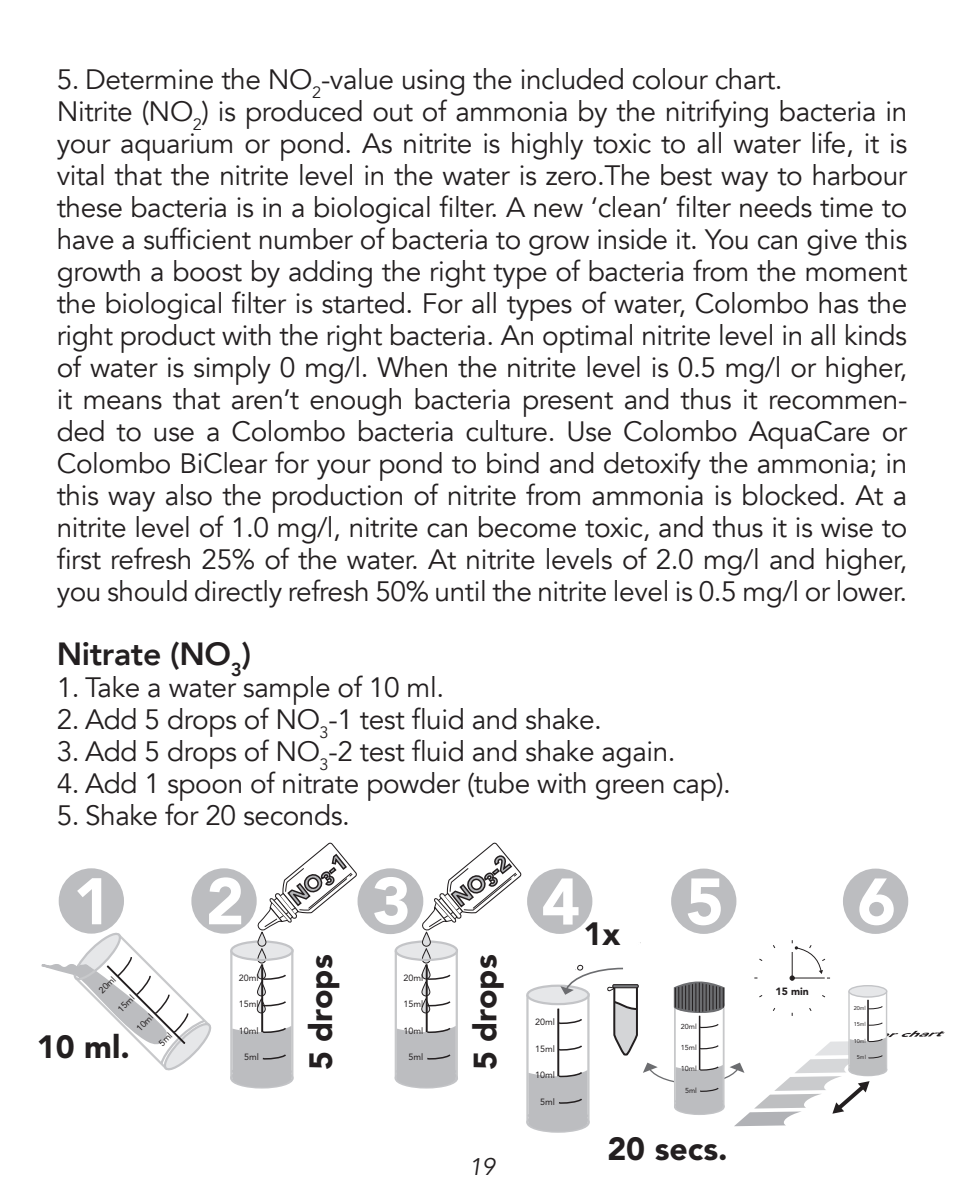
<style>
.page{position:relative;width:964px;height:1191px;background:#fff}
.page>*{position:absolute;margin:0;border:0;box-sizing:border-box;transform-origin:0 0}
.t1{font:900 65.6px "Avenir LT Std";color:#fff}
.t2{font:900 65.2px "Avenir LT Std";color:#fff}
.t3{font:900 32px "Avenir LT Std";color:#231f20}
.t4{font:800 32px "Avenir";letter-spacing:-.01em;color:#231f20}
.t5{font:28px/32px "Avenir";letter-spacing:-.015em;color:#231f20}
.t6{font:italic 24px "Avenir";color:#231f20}
.t7{font:900 22px "Avenir LT Std";color:#b4b5b8}
.t8{font:900 10.4px "Avenir LT Std";color:#231f20}
.t9{font:9.2px "Avenir LT Std";color:#231f20}
.t10{font:8.8px "Avenir LT Std";color:#231f20}
.t11{font:7.2px "Avenir LT Std";color:#231f20}
.t12{font:5.6px "Avenir LT Std";color:#231f20}
</style>
<div class="page">
<div style="left:843px;top:868px;width:65px;height:66px;background:#bcbdc0;border-radius:50%"></div>
<div style="left:671px;top:868px;width:65px;height:66px;background:#bcbdc0;border-radius:50%"></div>
<div style="left:527px;top:868px;width:65px;height:66px;background:#bcbdc0;border-radius:50%"></div>
<div style="left:357px;top:868px;width:66px;height:66px;background:#bcbdc0;border-radius:50%"></div>
<div style="left:191px;top:868px;width:66px;height:65px;background:#bcbdc0;border-radius:50%"></div>
<div style="left:59px;top:868px;width:65px;height:65px;background:#bcbdc0;border-radius:50%"></div>
<svg style="left:231px;top:941px;width:61px;height:19px"></svg>
<div style="left:230px;top:940px;width:64px;height:21px;border:2px solid #c3c4c7;border-radius:50%"></div>
<svg style="left:258px;top:932px;width:8px;height:14px"></svg>
<div style="left:258px;top:931px;width:8px;height:15px;border:1px solid #231f20;border-radius:4px"></div>
<svg style="left:257px;top:842px;width:101px;height:90px"></svg>
<svg style="left:230px;top:947px;width:64px;height:142px"></svg>
<svg style="left:396px;top:941px;width:61px;height:19px"></svg>
<div style="left:395px;top:940px;width:63px;height:21px;border:2px solid #c3c4c7;border-radius:50%"></div>
<svg style="left:422px;top:932px;width:8px;height:14px"></svg>
<div style="left:422px;top:931px;width:9px;height:15px;border:1px solid #231f20;border-radius:4px"></div>
<svg style="left:421px;top:842px;width:101px;height:90px"></svg>
<svg style="left:394px;top:947px;width:64px;height:142px"></svg>
<svg style="left:526px;top:940px;width:419px;height:193px"></svg>
<svg style="left:41px;top:931px;width:172px;height:140px"></svg>
<p class="t5" style="left:57px;top:64px;width:852px">5. Determine the NO<sub>2</sub>-value using the included colour chart.<br>Nitrite (NO<sub>2</sub>) is produced out of ammonia by the nitrifying bacteria in your aquarium or pond. As nitrite is highly toxic to all water life, it is vital that the nitrite level in the water is zero.The best way to harbour these bacteria is in a biological filter. A new ‘clean’ filter needs time to have a sufficient number of bacteria to grow inside it. You can give this growth a boost by adding the right type of bacteria from the moment the biological filter is started. For all types of water, Colombo has the right product with the right bacteria. An optimal nitrite level in all kinds of water is simply 0 mg/l. When the nitrite level is 0.5 mg/l or higher, it means that aren’t enough bacteria present and thus it recommen&shy;ded to use a Colombo bacteria culture. Use Colombo AquaCare or Colombo BiClear for your pond to bind and detoxify the ammonia; in this way also the production of nitrite from ammonia is blocked. At a nitrite level of 1.0 mg/l, nitrite can become toxic, and thus it is wise to first refresh 25% of the water. At nitrite levels of 2.0 mg/l and higher, you should directly refresh 50% until the nitrite level is 0.5 mg/l or lower.</p>
<p class="t4" style="left:57px;top:629px;width:196px">Nitrate (NO<sub>3</sub>)</p>
<p class="t5" style="left:57px;top:672px;width:389px">1. Take a water sample of 10 ml.</p>
<p class="t5" style="left:57px;top:704px;width:547px">2. Add 5 drops of NO<sub>3</sub>-1 test fluid and shake.</p>
<p class="t5" style="left:57px;top:736px;width:620px">3. Add 5 drops of NO<sub>3</sub>-2 test fluid and shake again.</p>
<p class="t5" style="left:57px;top:768px;width:676px">4. Add 1 spoon of nitrate powder (tube with green cap).</p>
<p class="t5" style="left:57px;top:800px;width:295px">5. Shake for 20 seconds.</p>
<h2 class="t2" style="left:73px;top:862px;width:40px">1</h2>
<p class="t9" style="left:96px;top:988px;width:21px;rotate:-45deg">20ml</p>
<p class="t9" style="left:115px;top:1006px;width:21px;rotate:-45deg">15ml</p>
<p class="t9" style="left:134px;top:1025px;width:21px;rotate:-45deg">10ml</p>
<p class="t3" style="left:37px;top:1027px;width:94px">10 ml.</p>
<p class="t7" style="left:284px;top:890px;width:68px;rotate:-39deg">NO<sub>3</sub>-1</p>
<h2 class="t2" style="left:206px;top:862px;width:40px">2</h2>
<h1 class="t1" style="left:372px;top:861px;width:40px">3</h1>
<p class="t10" style="left:239px;top:972px;width:21px">20ml</p>
<p class="t10" style="left:239px;top:999px;width:21px">15ml</p>
<p class="t10" style="left:239px;top:1025px;width:21px">10ml</p>
<p class="t10" style="left:244px;top:1052px;width:16px">5ml</p>
<p class="t3" style="left:302px;top:1070px;width:117px;rotate:-90deg">5 drops</p>
<p class="t10" style="left:403px;top:972px;width:21px">20ml</p>
<p class="t10" style="left:403px;top:999px;width:21px">15ml</p>
<p class="t10" style="left:403px;top:1025px;width:21px">10ml</p>
<p class="t10" style="left:408px;top:1052px;width:16px">5ml</p>
<p class="t7" style="left:447px;top:891px;width:68px;rotate:-39deg">NO<sub>3</sub>-2</p>
<p class="t3" style="left:466px;top:1070px;width:117px;rotate:-90deg">5 drops</p>
<p class="t6" style="left:469px;top:1152px;width:28px">19</p>
<h2 class="t2" style="left:541px;top:862px;width:40px">4</h2>
<p class="t3" style="left:583px;top:914px;width:38px">1x</p>
<p class="t10" style="left:535px;top:1016px;width:21px">20ml</p>
<p class="t10" style="left:535px;top:1043px;width:21px">15ml</p>
<p class="t10" style="left:535px;top:1070px;width:21px">10ml</p>
<p class="t10" style="left:540px;top:1096px;width:16px">5ml</p>
<h2 class="t2" style="left:685px;top:862px;width:40px">5</h2>
<p class="t11" style="left:681px;top:1022px;width:17px">20ml</p>
<p class="t11" style="left:681px;top:1043px;width:17px">15ml</p>
<p class="t11" style="left:681px;top:1064px;width:17px">10ml</p>
<p class="t11" style="left:685px;top:1085px;width:13px">5ml</p>
<p class="t3" style="left:607px;top:1129px;width:122px">20 secs.</p>
<p class="t8" style="left:775px;top:984px;width:35px">15 min</p>
<h2 class="t2" style="left:857px;top:862px;width:40px">6</h2>
<p class="t12" style="left:854px;top:1004px;width:14px">20ml</p>
<p class="t12" style="left:854px;top:1021px;width:14px">15ml</p>
<p class="t12" style="left:854px;top:1037px;width:14px">10ml</p>
<p class="t12" style="left:857px;top:1053px;width:11px">5ml</p>
</div>
